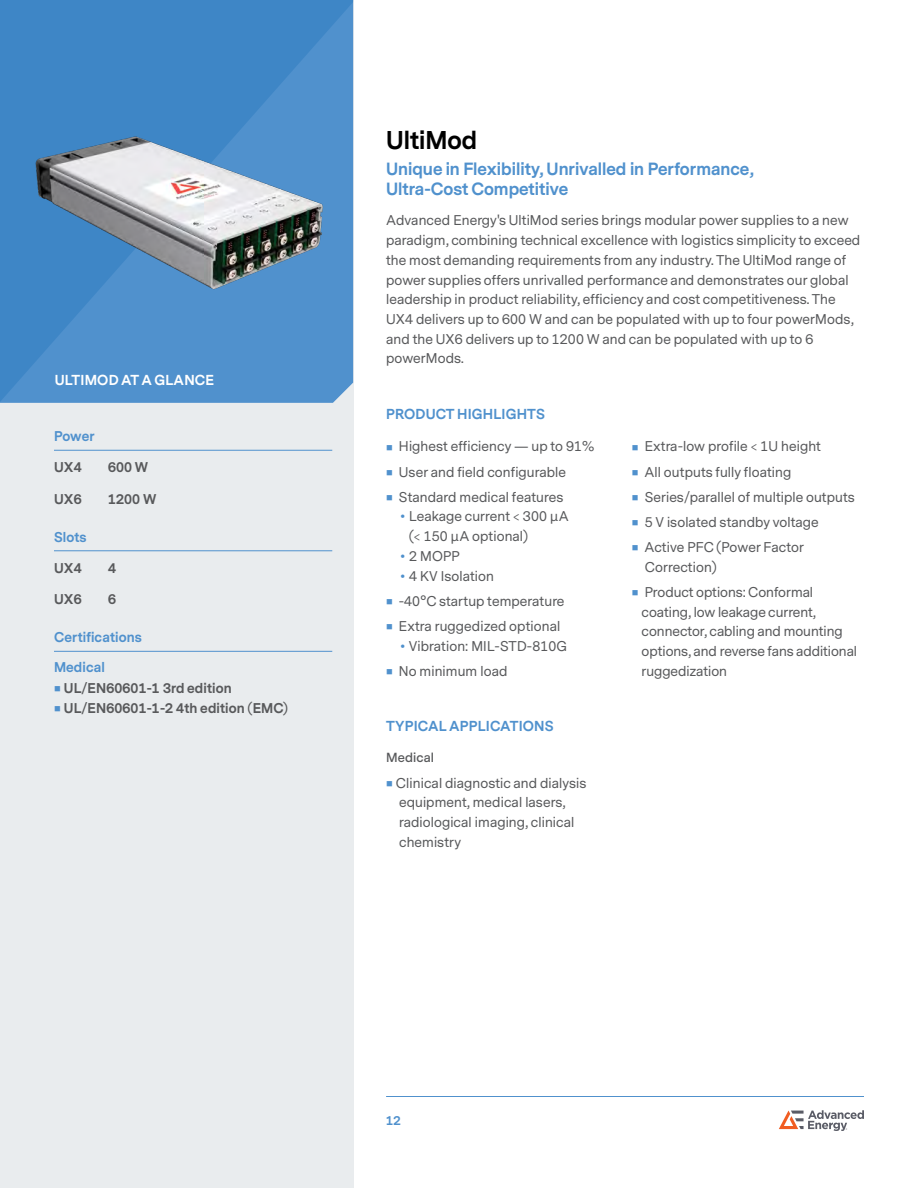
<style>
.page{position:relative;width:918px;height:1188px;background:#fff}
.page>*{position:absolute;margin:0;border:0;box-sizing:border-box;transform-origin:0 0}
.t1{font:700 24px "Messina Sans";color:#000}
.t2{font:700 16.5px/19.5px "Messina Sans";color:#5091cd}
.t3{font:700 13.5px "Messina Sans";letter-spacing:.01em;color:#5091cd}
.t4{font:700 13.5px "Messina Sans";letter-spacing:.01em;color:#fff}
.t5{font:13.2px/19.8px "Messina Sans";letter-spacing:.01em;color:#58595b}
.t6{font:700 13.2px "Messina Sans";letter-spacing:.01em;color:#58595b}
.t7{font:700 13.2px "Messina Sans";letter-spacing:.01em;color:#5091cd}
.t8{font:600 13.2px "Messina Sans";letter-spacing:.01em;color:#58595b}
.t9{font:700 12px "Messina Sans";color:#5091cd}
.s1{color:#5091cd}
</style>
<div class="page">
<hr style="left:386px;top:1096px;width:478px;height:1px;background:#5091cd">
<svg style="left:779px;top:1110px;width:85px;height:21px"></svg>
<div style="left:0;top:0;width:353px;height:1188px;background:#e9ecee"></div>
<svg style="left:0;top:0;width:353px;height:403px;background:#468bc9"></svg>
<img style="left:22px;top:126px;width:316px;height:170px">
<hr style="left:54px;top:450px;width:278px;height:1px;background:#5091cd">
<hr style="left:54px;top:551px;width:278px;height:1px;background:#5091cd">
<hr style="left:54px;top:651px;width:278px;height:1px;background:#5091cd">
<p class="t4" style="left:55px;top:371px;width:161px">ULTIMOD AT A GLANCE</p>
<p class="t7" style="left:54px;top:427px;width:42px">Power</p>
<p class="t6" style="left:54px;top:458px;width:29px">UX4</p>
<p class="t6" style="left:108px;top:458px;width:42px">600 W</p>
<p class="t6" style="left:54px;top:489px;width:29px">UX6</p>
<p class="t6" style="left:108px;top:489px;width:50px">1200 W</p>
<p class="t7" style="left:54px;top:528px;width:34px">Slots</p>
<p class="t6" style="left:54px;top:558px;width:29px">UX4</p>
<p class="t6" style="left:108px;top:558px;width:9px">4</p>
<p class="t6" style="left:54px;top:590px;width:29px">UX6</p>
<p class="t6" style="left:108px;top:590px;width:9px">6</p>
<p class="t7" style="left:54px;top:628px;width:89px">Certifications</p>
<p class="t7" style="left:54px;top:658px;width:52px">Medical</p>
<p class="t6" style="left:54px;top:679px;width:179px"><span class="s1">■</span> UL/EN60601-1 3rd edition</p>
<p class="t6" style="left:54px;top:698px;width:235px"><span class="s1">■</span> UL/EN60601-1-2 4th edition (EMC)</p>
<h1 class="t1" style="left:386px;top:123px;width:93px">UltiMod</h1>
<p class="t2" style="left:386px;top:160px;width:369px">Unique in Flexibility, Unrivalled in Performance,<br>Ultra-Cost Competitive</p>
<p class="t5" style="left:386px;top:211px;width:476px">Advanced Energy's UltiMod series brings modular power supplies to a new paradigm, combining technical excellence with logistics simplicity to exceed the most demanding requirements from any industry. The UltiMod range of power supplies offers unrivalled performance and demonstrates our global leadership in product reliability, efficiency and cost competitiveness. The UX4 delivers up to 600 W and can be populated with up to four powerMods, and the UX6 delivers up to 1200 W and can be populated with up to 6 powerMods.</p>
<p class="t3" style="left:386px;top:404px;width:160px">PRODUCT HIGHLIGHTS</p>
<p class="t5" style="left:386px;top:437px;width:210px"><span class="s1">■</span> Highest efficiency — up to 91%</p>
<p class="t5" style="left:386px;top:462px;width:182px"><span class="s1">■</span> User and field configurable</p>
<p class="t5" style="left:409px;top:487px;width:161px;text-indent:-23px"><span class="s1">■</span> Standard medical features<br>Leakage current &lt; 300 µA (&lt; 150 µA optional)<br>2 MOPP<br>4 KV Isolation</p>
<p class="t5" style="left:386px;top:592px;width:180px"><span class="s1">■</span> -40°C startup temperature</p>
<p class="t5" style="left:409px;top:617px;width:160px;text-indent:-23px"><span class="s1">■</span> Extra ruggedized optional<br>Vibration: MIL-STD-810G</p>
<p class="t5" style="left:386px;top:662px;width:123px"><span class="s1">■</span> No minimum load</p>
<p class="t3" style="left:386px;top:716px;width:169px">TYPICAL APPLICATIONS</p>
<p class="t8" style="left:386px;top:750px;width:50px">Medical</p>
<p class="t5" style="left:399px;top:773px;width:189px;text-indent:-13px"><span class="s1">■</span> Clinical diagnostic and dialysis equipment, medical lasers, radiological imaging, clinical chemistry</p>
<p class="t5" style="left:632px;top:437px;width:191px"><span class="s1">■</span> Extra-low profile &lt; 1U height</p>
<p class="t5" style="left:632px;top:462px;width:161px"><span class="s1">■</span> All outputs fully floating</p>
<p class="t5" style="left:632px;top:487px;width:225px"><span class="s1">■</span> Series/parallel of multiple outputs</p>
<p class="t5" style="left:632px;top:513px;width:189px"><span class="s1">■</span> 5 V isolated standby voltage</p>
<p class="t5" style="left:645px;top:538px;width:161px;text-indent:-13px"><span class="s1">■</span> Active PFC (Power Factor<br>Correction)</p>
<p class="t5" style="left:642px;top:583px;width:217px;text-indent:-10px"><span class="s1">■</span> Product options: Conformal coating, low leakage current, connector, cabling and mounting options, and reverse fans additional ruggedization</p>
<p class="t9" style="left:386px;top:1113px;width:16px">12</p>
</div>
